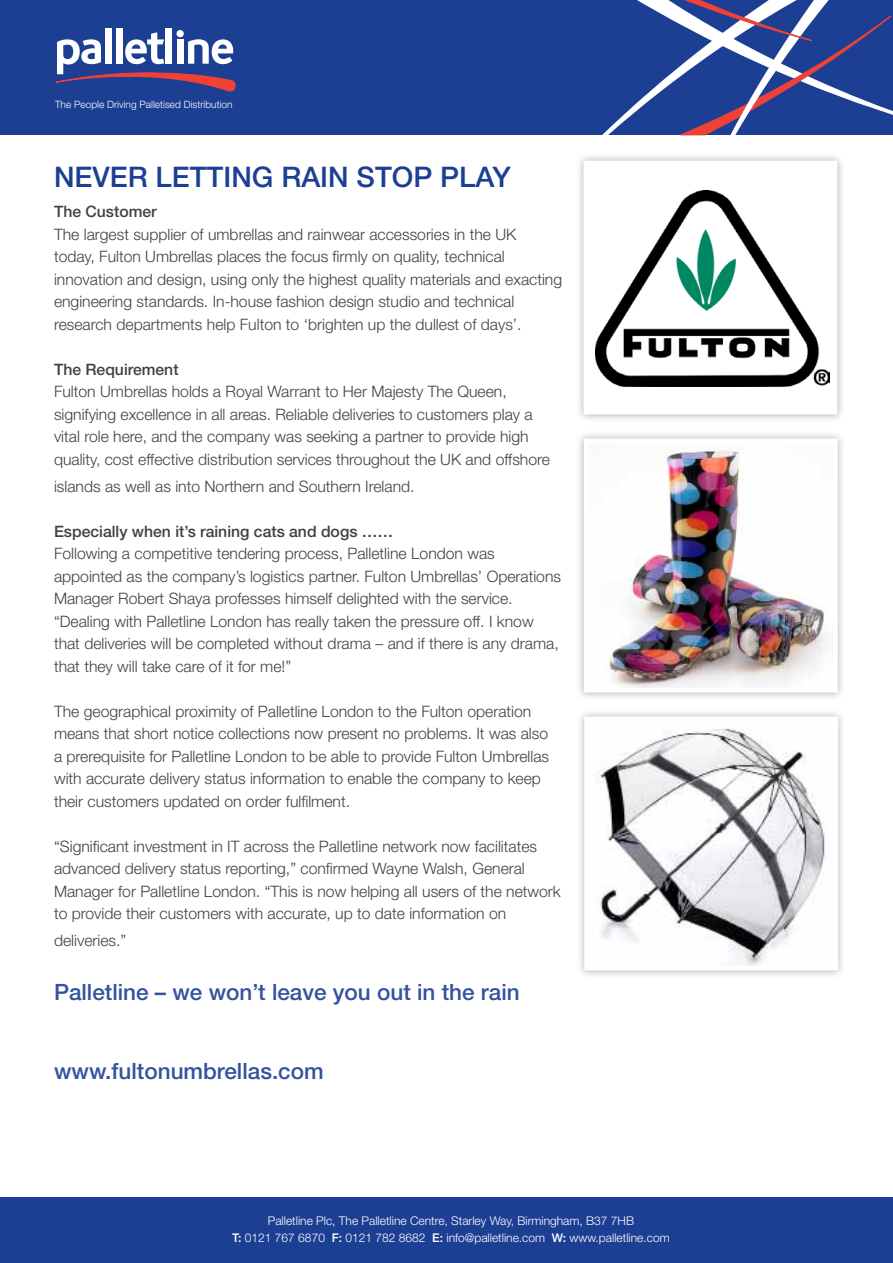
<style>
.page{position:relative;width:893px;height:1263px;background:#fff}
.page>*{position:absolute;margin:0;border:0;box-sizing:border-box;transform-origin:0 0}
.t1{font:500 28.35px "Helvetica Neue";color:#1c3f94}
.t2{font:500 22.5px "Helvetica Neue";color:#33529f}
.t3{font:300 15.75px/22.5px "Helvetica Neue";color:#414042}
.t4{font:500 15.75px "Helvetica Neue";color:#414042}
.t5{font:300 12px/16.5px "Helvetica Neue";color:#fff;text-align:center}
.t6{font:300 10.05px "Helvetica Neue";color:#fff}
.s1{font-weight:500}
</style>
<div class="page">
<div style="left:0;top:0;width:893px;height:135px;background:#1c3f94"></div>
<div style="left:105px;top:29px;width:6px;height:35px;background:#fff"></div>
<div style="left:116px;top:29px;width:6px;height:35px;background:#fff"></div>
<div style="left:166px;top:29px;width:6px;height:35px;background:#fff"></div>
<svg style="left:56px;top:30px;width:180px;height:62px"></svg>
<svg style="left:602px;top:0;width:291px;height:135px"></svg>
<div style="left:0;top:1197px;width:893px;height:66px;background:#1c3f94"></div>
<div style="left:575px;top:152px;width:270px;height:270px;background:#000;opacity:.3"></div>
<div style="left:586px;top:163px;width:249px;height:249px;background:#fff"></div>
<img style="left:596px;top:190px;width:233px;height:197px">
<div style="left:576px;top:430px;width:270px;height:270px;background:#000;opacity:.3"></div>
<img style="left:589px;top:444px;width:244px;height:243px">
<div style="left:576px;top:708px;width:270px;height:270px;background:#000;opacity:.3"></div>
<img style="left:589px;top:721px;width:244px;height:244px">
<div style="left:584px;top:716px;width:254px;height:254px;border:4px solid #fff"></div>
<p class="t6" style="left:55px;top:98px;width:179px">The People Driving Palletised Distribution</p>
<h1 class="t1" style="left:54px;top:160px;width:458px">NEVER LETTING RAIN STOP PLAY</h1>
<p class="t4" style="left:54px;top:202px;width:104px">The Customer</p>
<p class="t3" style="left:54px;top:223px;width:510px">The largest supplier of umbrellas and rainwear accessories in the UK<br>today, Fulton Umbrellas places the focus firmly on quality, technical innovation and design, using only the highest quality materials and exacting engineering standards. In-house fashion design studio and technical research departments help Fulton to ‘brighten up the dullest of days’.</p>
<p class="t4" style="left:54px;top:360px;width:126px">The Requirement</p>
<p class="t3" style="left:54px;top:380px;width:497px">Fulton Umbrellas holds a Royal Warrant to Her Majesty The Queen, signifying excellence in all areas. Reliable deliveries to customers play a vital role here, and the company was seeking a partner to provide high quality, cost effective distribution services throughout the UK and offshore</p>
<p class="t3" style="left:54px;top:475px;width:362px">islands as well as into Northern and Southern Ireland.</p>
<p class="t4" style="left:54px;top:522px;width:341px">Especially when it’s raining cats and dogs ……</p>
<p class="t3" style="left:54px;top:542px;width:509px">Following a competitive tendering process, Palletline London was appointed as the company’s logistics partner. Fulton Umbrellas’ Operations Manager Robert Shaya professes himself delighted with the service. “Dealing with Palletline London has really taken the pressure off. I know that deliveries will be completed without drama – and if there is any drama, that they will take care of it for me!”</p>
<p class="t3" style="left:54px;top:700px;width:497px">The geographical proximity of Palletline London to the Fulton operation means that short notice collections now present no problems. It was also a prerequisite for Palletline London to be able to provide Fulton Umbrellas with accurate delivery status information to enable the company to keep their customers updated on order fulfilment.</p>
<p class="t3" style="left:54px;top:835px;width:508px">“Significant investment in IT across the Palletline network now facilitates advanced delivery status reporting,” confirmed Wayne Walsh, General Manager for Palletline London. “This is now helping all users of the network to provide their customers with accurate, up to date information on</p>
<p class="t3" style="left:54px;top:929px;width:74px">deliveries.”</p>
<h2 class="t2" style="left:54px;top:979px;width:467px">Palletline – we won’t leave you out in the rain</h2>
<h2 class="t2" style="left:54px;top:1057px;width:271px">www.fultonumbrellas.com</h2>
<p class="t5" style="left:232px;top:1212px;width:439px">Palletline Plc, The Palletline Centre, Starley Way, Birmingham, B37 7HB<br><span class="s1">T:</span> 0121 767 6870 <span class="s1">F:</span> 0121 782 8682 <span class="s1">E:</span> info@palletline.com <span class="s1">W:</span> www.palletline.com</p>
</div>
